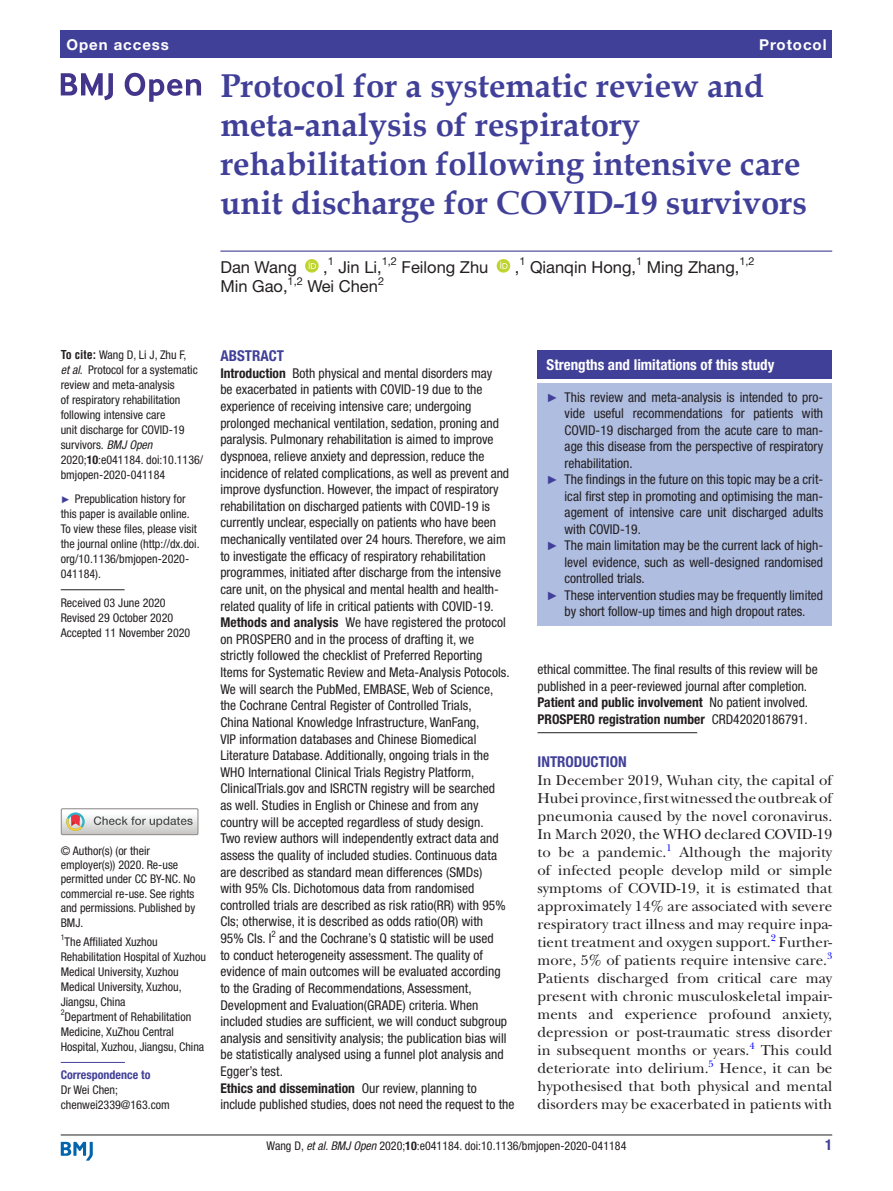
<style>
.page{position:relative;width:893px;height:1191px;background:#fff}
.page>*{position:absolute;margin:0;border:0;box-sizing:border-box;transform-origin:0 0}
.t1{font:700 33px/39px "Book Antiqua";color:#414099}
.t2{font:16.5px "Helvetica Neue LT Std";color:#231f20}
.t3{font:15px/18px "New Baskerville";color:#231f20;text-align:justify}
.t4{font:700 condensed 15px "Helvetica Neue LT Std";color:#fff}
.t5{font:700 condensed 15px "Helvetica Neue LT Std";color:#414099}
.t6{font:700 15px "Helvetica Neue LT Std";letter-spacing:.065em;color:#fff}
.t7{font:condensed 13.5px/16.6px "Helvetica Neue LT Std";color:#231f20}
.t8{font:condensed 12px/15px "Helvetica Neue LT Std";color:#231f20}
.t9{font:700 condensed 12px "Helvetica Neue LT Std";color:#414099}
.t10{font:10.95px "Helvetica Neue LT Std";color:#231f20}
.t11{font:9.9px "New Baskerville";color:#00f}
.t12{font:condensed 7.95px "Helvetica Neue LT Std";color:#231f20}
.s1{font-family:"Helvetica LT Std";font-weight:700}
.s2{font-style:italic}
.s3{font-weight:700}
.s4{font-family:"Arial";font-stretch:normal;font-size:9.75px;color:#414099}
.s5{font-family:"Arial";font-stretch:normal;font-size:12px;color:#414099}
</style>
<div class="page">
<hr style="left:61px;top:1134px;width:771px;height:1px;background:#231f20">
<svg style="left:61px;top:1141px;width:32px;height:19px"></svg>
<div style="left:61px;top:31px;width:771px;height:27px;background:#414099"></div>
<hr style="left:220px;top:250px;width:612px;height:2px;background:#414099">
<svg style="left:305px;top:259px;width:14px;height:14px"></svg>
<svg style="left:497px;top:259px;width:13px;height:14px"></svg>
<hr style="left:61px;top:589px;width:64px;height:1px;background:#231f20">
<hr style="left:61px;top:1062px;width:64px;height:1px;background:#414099">
<svg style="left:61px;top:73px;width:52px;height:27px"></svg>
<svg style="left:125px;top:73px;width:76px;height:29px"></svg>
<div style="left:61px;top:808px;width:138px;height:27px;border:1px solid #969090"></div>
<svg style="left:61px;top:808px;width:137px;height:26px"></svg>
<hr style="left:538px;top:732px;width:159px;height:1px;background:#231f20">
<div style="left:538px;top:350px;width:294px;height:29px;background:#414099"></div>
<div style="left:538px;top:383px;width:294px;height:242px;background:#afbde1"></div>
<p class="t6" style="left:66px;top:35px;width:104px">Open access</p>
<p class="t6" style="left:759px;top:35px;width:69px">Protocol</p>
<h1 class="t1" style="left:220px;top:66px;width:588px">Protocol for a systematic review and meta-analysis of respiratory rehabilitation following intensive care unit discharge for COVID-19 survivors</h1>
<p class="t2" style="left:220px;top:257px;width:78px">Dan Wang</p>
<p class="t2" style="left:323px;top:257px;width:6px">,</p>
<p class="t10" style="left:328px;top:255px;width:8px">1</p>
<p class="t2" style="left:338px;top:257px;width:45px">Jin Li,</p>
<p class="t10" style="left:382px;top:255px;width:17px">1,2</p>
<p class="t2" style="left:402px;top:257px;width:88px">Feilong Zhu</p>
<p class="t2" style="left:515px;top:257px;width:6px">,</p>
<p class="t10" style="left:519px;top:255px;width:8px">1</p>
<p class="t2" style="left:530px;top:257px;width:108px">Qianqin Hong,</p>
<p class="t10" style="left:636px;top:255px;width:8px">1</p>
<p class="t2" style="left:647px;top:257px;width:94px">Ming Zhang,</p>
<p class="t10" style="left:739px;top:255px;width:17px">1,2</p>
<p class="t2" style="left:220px;top:276px;width:69px">Min Gao,</p>
<p class="t10" style="left:288px;top:274px;width:17px">1,2</p>
<p class="t2" style="left:307px;top:276px;width:72px">Wei Chen</p>
<p class="t10" style="left:378px;top:274px;width:8px">2</p>
<p class="t8" style="left:61px;top:347px;width:144px"><span class="s1">To cite:</span> Wang D, Li J, Zhu F,<br><span class="s2">et al</span>. Protocol for a systematic review and meta-analysis<br>of respiratory rehabilitation following intensive care<br>unit discharge for COVID-19 survivors. <span class="s2">BMJ Open<br></span>2020;<span class="s3">10</span>:e041184. doi:10.1136/ bmjopen-2020-041184</p>
<p class="t8" style="left:61px;top:491px;width:140px"><span class="s4">►</span> Prepublication history for this paper is available online.<br>To view these files, please visit the journal online (http://dx.doi. org/10.1136/bmjopen-2020-<br>041184).</p>
<p class="t8" style="left:61px;top:595px;width:131px">Received 03 June 2020<br>Revised 29 October 2020<br>Accepted 11 November 2020</p>
<p class="t8" style="left:61px;top:843px;width:136px;line-height:14.4px">© Author(s) (or their employer(s)) 2020. Re-use permitted under CC BY-NC. No commercial re-use. See rights and permissions. Published by<br>BMJ.</p>
<p class="t12" style="left:61px;top:933px;width:5px">1</p>
<p class="t8" style="left:61px;top:934px;width:147px;text-indent:4px">The Affiliated Xuzhou<br>Rehabilitation Hospital of Xuzhou<br>Medical University, Xuzhou<br>Medical University, Xuzhou,<br>Jiangsu, China<br><sup>2</sup>Department of Rehabilitation<br>Medicine, XuZhou Central<br>Hospital, Xuzhou, Jiangsu, China</p>
<p class="t9" style="left:61px;top:1067px;width:91px">Correspondence to</p>
<p class="t8" style="left:61px;top:1082px;width:111px">Dr Wei Chen; chenwei2339@163.com</p>
<p class="t5" style="left:220px;top:347px;width:65px">ABSTRACT</p>
<p class="t7" style="left:220px;top:364px;width:296px"><span class="s3">Introduction</span> Both physical and mental disorders may<br>be exacerbated in patients with COVID-19 due to the experience of receiving intensive care; undergoing prolonged mechanical ventilation, sedation, proning and paralysis. Pulmonary rehabilitation is aimed to improve dyspnoea, relieve anxiety and depression, reduce the incidence of related complications, as well as prevent and improve dysfunction. However, the impact of respiratory rehabilitation on discharged patients with COVID-19 is currently unclear, especially on patients who have been mechanically ventilated over 24 hours. Therefore, we aim to investigate the efficacy of respiratory rehabilitation programmes, initiated after discharge from the intensive care unit, on the physical and mental health and health&shy;related quality of life in critical patients with COVID-19.<br><span class="s3">Methods and analysis</span> We have registered the protocol on PROSPERO and in the process of drafting it, we<br>strictly followed the checklist of Preferred Reporting<br>Items for Systematic Review and Meta-Analysis Potocols.<br>We will search the PubMed, EMBASE, Web of Science,<br>the Cochrane Central Register of Controlled Trials,<br>China National Knowledge Infrastructure, WanFang,<br>VIP information databases and Chinese Biomedical Literature Database. Additionally, ongoing trials in the WHO International Clinical Trials Registry Platform, ClinicalTrials.gov and ISRCTN registry will be searched<br>as well. Studies in English or Chinese and from any country will be accepted regardless of study design.<br>Two review authors will independently extract data and assess the quality of included studies. Continuous data are described as standard mean differences (SMDs)<br>with 95% CIs. Dichotomous data from randomised controlled trials are described as risk ratio(RR) with 95% CIs; otherwise, it is described as odds ratio(OR) with<br>95% CIs. I<sup>2</sup> and the Cochrane’s Q statistic will be used<br>to conduct heterogeneity assessment. The quality of evidence of main outcomes will be evaluated according<br>to the Grading of Recommendations, Assessment, Development and Evaluation(GRADE) criteria. When included studies are sufficient, we will conduct subgroup analysis and sensitivity analysis; the publication bias will be statistically analysed using a funnel plot analysis and Egger’s test.<br><span class="s3">Ethics and dissemination</span> Our review, planning to include published studies, does not need the request to the</p>
<p class="t4" style="left:547px;top:356px;width:229px">Strengths and limitations of this study</p>
<p class="t7" style="left:547px;top:389px;width:278px"><span class="s5">►</span> This review and meta-analysis is intended to pro-</p>
<p class="t7" style="left:565px;top:405px;width:260px">vide useful recommendations for patients with</p>
<p class="t7" style="left:565px;top:422px;width:260px">COVID-19 discharged from the acute care to man-</p>
<p class="t7" style="left:565px;top:438px;width:260px">age this disease from the perspective of respiratory</p>
<p class="t7" style="left:565px;top:455px;width:70px">rehabilitation.</p>
<p class="t7" style="left:547px;top:471px;width:278px"><span class="s5">►</span> The findings in the future on this topic may be a crit-</p>
<p class="t7" style="left:565px;top:488px;width:260px">ical first step in promoting and optimising the man-</p>
<p class="t7" style="left:565px;top:504px;width:260px">agement of intensive care unit discharged adults</p>
<p class="t7" style="left:565px;top:521px;width:78px">with COVID-19.</p>
<p class="t7" style="left:547px;top:537px;width:278px"><span class="s5">►</span> The main limitation may be the current lack of high-</p>
<p class="t7" style="left:565px;top:554px;width:260px">level evidence, such as well-designed randomised</p>
<p class="t7" style="left:565px;top:570px;width:82px">controlled trials.</p>
<p class="t7" style="left:547px;top:587px;width:278px"><span class="s5">►</span> These intervention studies may be frequently limited</p>
<p class="t7" style="left:565px;top:603px;width:242px">by short follow-up times and high dropout rates.</p>
<p class="t7" style="left:538px;top:661px;width:282px">ethical committee. The final results of this review will be published in a peer-reviewed journal after completion.<br><span class="s3">Patient and public involvement</span> No patient involved.<br><span class="s3">PROSPERO registration number</span> CRD42020186791.</p>
<p class="t5" style="left:538px;top:753px;width:91px">INTRODUCTION</p>
<p class="t3" style="left:538px;top:771px;width:296px">In December 2019, Wuhan city, the capital of Hubei province, first witnessed the outbreak of pneumonia caused by the novel coronavirus.<br>In March 2020, the WHO declared COVID-19 to be a pandemic.</p>
<p class="t11" style="left:667px;top:841px;width:7px">1</p>
<p class="t3" style="left:538px;top:843px;width:296px;text-indent:142px">Although the majority of infected people develop mild or simple symptoms of COVID-19, it is estimated that approximately 14% are associated with severe respiratory tract illness and may require inpa&shy;tient treatment and oxygen support.</p>
<p class="t11" style="left:771px;top:931px;width:7px">2</p>
<p class="t3" style="left:538px;top:933px;width:296px;text-indent:241px">Further&shy;more, 5% of patients require intensive care.</p>
<p class="t11" style="left:827px;top:949px;width:7px">3</p>
<p class="t3" style="left:538px;top:969px;width:296px">Patients discharged from critical care may present with chronic musculoskeletal impair&shy;ments and experience profound anxiety, depression or post-traumatic stress disorder in subsequent months or years.</p>
<p class="t11" style="left:749px;top:1039px;width:7px">4</p>
<p class="t3" style="left:761px;top:1041px;width:73px">This could</p>
<p class="t3" style="left:538px;top:1059px;width:172px">deteriorate into delirium.</p>
<p class="t11" style="left:709px;top:1057px;width:7px">5</p>
<p class="t3" style="left:538px;top:1059px;width:296px;text-indent:182px">Hence, it can be hypothesised that both physical and mental disorders may be exacerbated in patients with</p>
<p class="t8" style="left:267px;top:1137px;width:361px">Wang D, <span class="s2">et al</span>. <span class="s2">BMJ Open</span> 2020;<span class="s3">10</span>:e041184. doi:10.1136/bmjopen-2020-041184</p>
<p class="t5" style="left:825px;top:1135px;width:9px">1</p>
</div>
